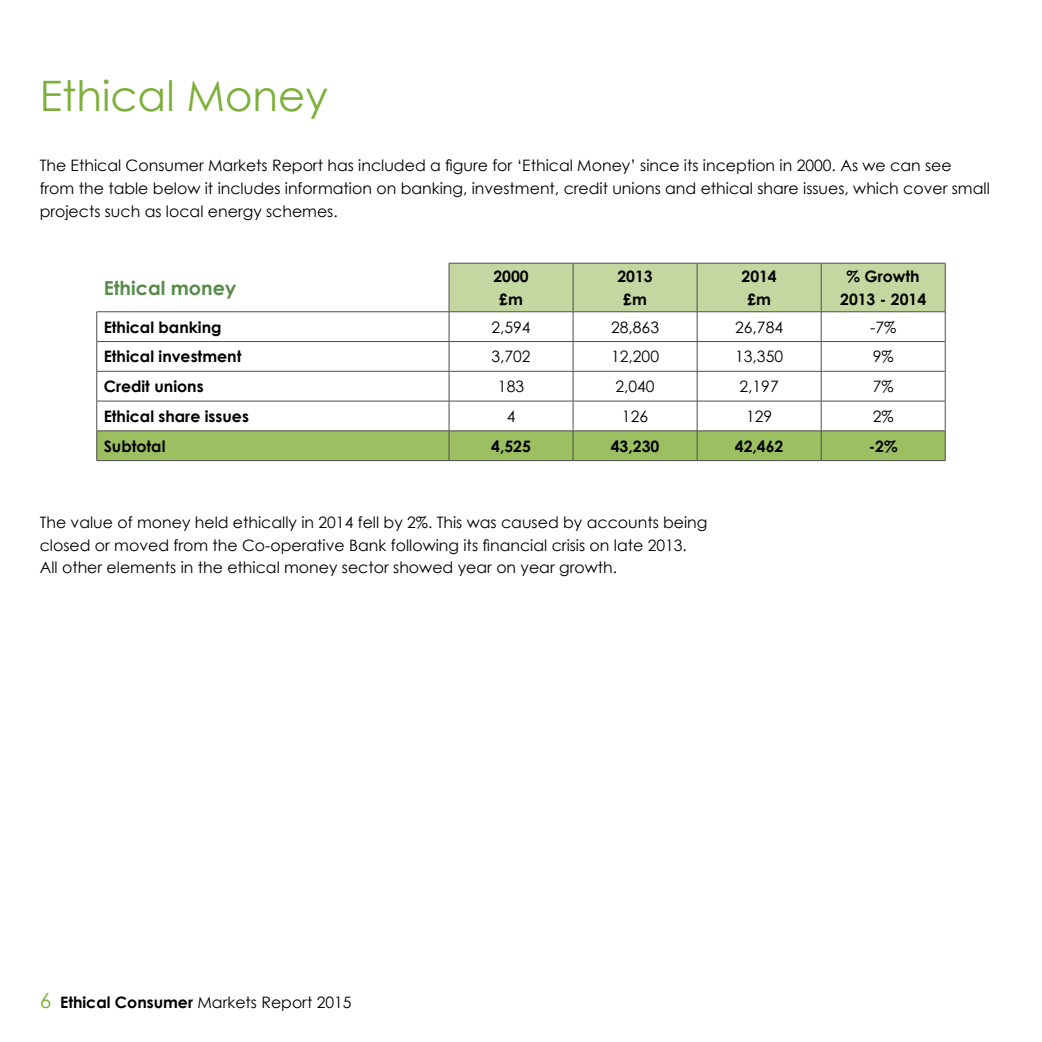
<style>
.page{position:relative;width:1042px;height:1042px;background:#fff}
.page>*{position:absolute;margin:0;border:0;box-sizing:border-box;transform-origin:0 0}
.t1{font:42px "Century Gothic";color:#7cb03b}
.t2{font:700 19.25px "Century Gothic";color:#578b4a}
.t3{font:15.75px/22.8px "Century Gothic";color:#000}
.t4{font:700 15.75px/22.8px "Century Gothic";color:#000;text-align:center}
.s1{font-size:21px;color:#7cb03b}
.s2{font-weight:700}
</style>
<div class="page">
<hr style="left:97px;top:311px;width:352px;height:1px;background:#4e4d4d">
<hr style="left:97px;top:341px;width:352px;height:1px;background:#4e4d4d">
<svg style="left:96px;top:312px;width:1px;height:59px"></svg>
<svg style="left:449px;top:264px;width:497px;height:107px"></svg>
<hr style="left:97px;top:371px;width:352px;height:1px;background:#4e4d4d">
<hr style="left:96px;top:371px;width:1px;height:30px;background:#4e4d4d">
<hr style="left:449px;top:371px;width:124px;height:1px;background:#4e4d4d">
<hr style="left:449px;top:371px;width:1px;height:30px;background:#4e4d4d">
<hr style="left:573px;top:371px;width:124px;height:1px;background:#4e4d4d">
<hr style="left:573px;top:371px;width:1px;height:30px;background:#4e4d4d">
<hr style="left:697px;top:371px;width:124px;height:1px;background:#4e4d4d">
<hr style="left:697px;top:371px;width:1px;height:30px;background:#4e4d4d">
<hr style="left:821px;top:371px;width:124px;height:1px;background:#4e4d4d">
<hr style="left:821px;top:371px;width:1px;height:30px;background:#4e4d4d">
<hr style="left:945px;top:371px;width:1px;height:30px;background:#4e4d4d">
<hr style="left:97px;top:401px;width:352px;height:1px;background:#4e4d4d">
<hr style="left:96px;top:401px;width:1px;height:30px;background:#4e4d4d">
<hr style="left:449px;top:401px;width:124px;height:1px;background:#4e4d4d">
<hr style="left:449px;top:401px;width:1px;height:30px;background:#4e4d4d">
<hr style="left:573px;top:401px;width:124px;height:1px;background:#4e4d4d">
<hr style="left:573px;top:401px;width:1px;height:30px;background:#4e4d4d">
<hr style="left:697px;top:401px;width:124px;height:1px;background:#4e4d4d">
<hr style="left:697px;top:401px;width:1px;height:30px;background:#4e4d4d">
<hr style="left:821px;top:401px;width:124px;height:1px;background:#4e4d4d">
<hr style="left:821px;top:401px;width:1px;height:30px;background:#4e4d4d">
<hr style="left:945px;top:401px;width:1px;height:30px;background:#4e4d4d">
<hr style="left:97px;top:430px;width:352px;height:1px;background:#4e4d4d">
<hr style="left:449px;top:430px;width:124px;height:1px;background:#4e4d4d">
<hr style="left:573px;top:430px;width:124px;height:1px;background:#4e4d4d">
<hr style="left:697px;top:430px;width:124px;height:1px;background:#4e4d4d">
<hr style="left:821px;top:430px;width:124px;height:1px;background:#4e4d4d">
<div style="left:96px;top:431px;width:850px;height:30px;background:#9bbf61"></div>
<hr style="left:97px;top:460px;width:352px;height:1px;background:#4e4d4d">
<hr style="left:449px;top:460px;width:124px;height:1px;background:#4e4d4d">
<hr style="left:573px;top:460px;width:124px;height:1px;background:#4e4d4d">
<hr style="left:697px;top:460px;width:124px;height:1px;background:#4e4d4d">
<hr style="left:821px;top:460px;width:124px;height:1px;background:#4e4d4d">
<hr style="left:449px;top:263px;width:124px;height:1px;background:#4e4d4d">
<hr style="left:449px;top:263px;width:1px;height:48px;background:#4e4d4d">
<hr style="left:573px;top:263px;width:124px;height:1px;background:#4e4d4d">
<hr style="left:573px;top:263px;width:1px;height:48px;background:#4e4d4d">
<hr style="left:697px;top:263px;width:124px;height:1px;background:#4e4d4d">
<hr style="left:697px;top:263px;width:1px;height:48px;background:#4e4d4d">
<hr style="left:821px;top:263px;width:124px;height:1px;background:#4e4d4d">
<hr style="left:821px;top:263px;width:1px;height:48px;background:#4e4d4d">
<hr style="left:945px;top:263px;width:1px;height:48px;background:#4e4d4d">
<hr style="left:449px;top:311px;width:124px;height:1px;background:#4e4d4d">
<hr style="left:573px;top:311px;width:124px;height:1px;background:#4e4d4d">
<hr style="left:697px;top:311px;width:124px;height:1px;background:#4e4d4d">
<hr style="left:821px;top:311px;width:124px;height:1px;background:#4e4d4d">
<h1 class="t1" style="left:40px;top:70px;width:290px">Ethical Money</h1>
<p class="t3" style="left:40px;top:154px;width:951px">The Ethical Consumer Markets Report has included a figure for ‘Ethical Money’ since its inception in 2000. As we can see from the table below it includes information on banking, investment, credit unions and ethical share issues, which cover small projects such as local energy schemes.</p>
<p class="t2" style="left:104px;top:276px;width:134px">Ethical money</p>
<p class="t4" style="left:493px;top:264px;width:37px">2000 £m</p>
<p class="t4" style="left:617px;top:264px;width:37px">2013 £m</p>
<p class="t4" style="left:741px;top:264px;width:37px">2014 £m</p>
<p class="t4" style="left:840px;top:264px;width:87px">% Growth<br>2013 - 2014</p>
<p class="t4" style="left:104px;top:315px;width:119px">Ethical banking</p>
<p class="t3" style="left:491px;top:315px;width:41px">2,594</p>
<p class="t3" style="left:611px;top:315px;width:49px">28,863</p>
<p class="t3" style="left:735px;top:315px;width:49px">26,784</p>
<p class="t3" style="left:870px;top:315px;width:28px">-7%</p>
<p class="t4" style="left:104px;top:345px;width:139px">Ethical investment</p>
<p class="t3" style="left:491px;top:345px;width:41px">3,702</p>
<p class="t3" style="left:611px;top:345px;width:49px">12,200</p>
<p class="t3" style="left:735px;top:345px;width:49px">13,350</p>
<p class="t3" style="left:872px;top:345px;width:22px">9%</p>
<p class="t4" style="left:104px;top:375px;width:101px">Credit unions</p>
<p class="t3" style="left:498px;top:375px;width:28px">183</p>
<p class="t3" style="left:615px;top:375px;width:41px">2,040</p>
<p class="t3" style="left:739px;top:375px;width:41px">2,197</p>
<p class="t3" style="left:872px;top:375px;width:22px">7%</p>
<p class="t4" style="left:104px;top:404px;width:147px">Ethical share issues</p>
<p class="t3" style="left:507px;top:404px;width:10px">4</p>
<p class="t3" style="left:622px;top:404px;width:28px">126</p>
<p class="t3" style="left:746px;top:404px;width:28px">129</p>
<p class="t3" style="left:872px;top:404px;width:22px">2%</p>
<p class="t4" style="left:104px;top:434px;width:63px">Subtotal</p>
<p class="t4" style="left:491px;top:434px;width:41px">4,525</p>
<p class="t4" style="left:611px;top:434px;width:50px">43,230</p>
<p class="t4" style="left:735px;top:434px;width:50px">42,462</p>
<p class="t4" style="left:868px;top:434px;width:30px">-2%</p>
<p class="t3" style="left:40px;top:510px;width:669px">The value of money held ethically in 2014 fell by 2%. This was caused by accounts being closed or moved from the Co-operative Bank following its financial crisis on late 2013.<br>All other elements in the ethical money sector showed year on year growth.</p>
<p class="t3" style="left:40px;top:991px;width:313px"><span class="s1">6</span> <span class="s2">Ethical Consumer</span> Markets Report 2015</p>
</div>
